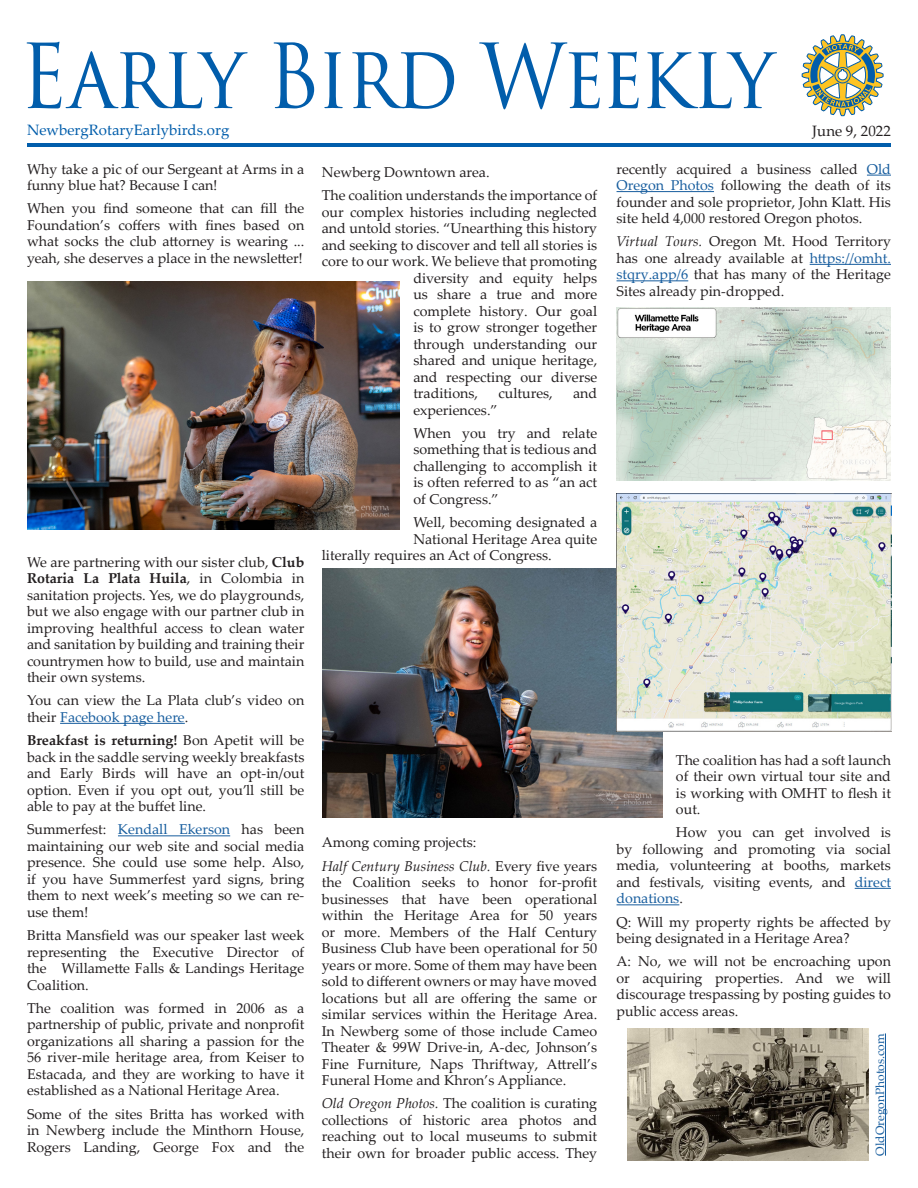
<style>
.page{position:relative;width:918px;height:1188px;background:#fff}
.page>*{position:absolute;margin:0;border:0;box-sizing:border-box;transform-origin:0 0}
.t1{font:87.15px "Trajan Pro 3";letter-spacing:-.045em;color:#015dab;scale:.9 1}
.t2{font:15px "Palatino Linotype";color:#015dab}
.t3{font:15px "Palatino Linotype";color:#231f20}
.t4{font:14.25px/16.5px "Palatino Linotype";color:#231f20;text-align:justify}
.t5{font:12px "Palatino Linotype";color:#175d9e}
.s1{font-weight:700}
.s2{color:#175d9e}
.s3{font-style:italic}
</style>
<div class="page">
<hr style="left:27px;top:143px;width:864px;height:4px;background:#015dab">
<hr style="left:60px;top:723px;width:125px;height:1px;background:#175d9e">
<hr style="left:118px;top:835px;width:112px;height:1px;background:#175d9e">
<svg style="left:867px;top:175px;width:24px;height:1px"></svg>
<hr style="left:617px;top:191px;width:97px;height:1px;background:#175d9e">
<hr style="left:810px;top:264px;width:81px;height:1px;background:#175d9e">
<hr style="left:617px;top:280px;width:71px;height:1px;background:#175d9e">
<hr style="left:855px;top:888px;width:36px;height:1px;background:#175d9e">
<hr style="left:617px;top:904px;width:62px;height:1px;background:#175d9e">
<svg style="left:802px;top:34px;width:82px;height:82px"></svg>
<img style="left:27px;top:282px;width:373px;height:248px">
<img style="left:323px;top:568px;width:339px;height:250px">
<img style="left:616px;top:308px;width:275px;height:173px">
<img style="left:617px;top:494px;width:274px;height:238px">
<img style="left:628px;top:1028px;width:241px;height:133px">
<hr style="left:885px;top:1033px;width:1px;height:123px;background:#175d9e">
<p class="t1" style="left:20px;top:17px;width:840px">Early Bird Weekly</p>
<p class="t2" style="left:27px;top:119px;width:204px">NewbergRotaryEarlybirds.org</p>
<p class="t3" style="left:812px;top:121px;width:80px">June 9, 2022</p>
<p class="t4" style="left:27px;top:160px;width:279px">Why take a pic of our Sergeant at Arms in a funny blue hat? Because I can!</p>
<p class="t4" style="left:27px;top:200px;width:279px">When you find someone that can fill the Foundation’s coffers with fines based on what socks the club attorney is wearing ... yeah, she deserves a place in the newsletter!</p>
<p class="t4" style="left:27px;top:553px;width:279px">We are partnering with our sister club, <span class="s1">Club Rotaria La Plata Huila</span>, in Colombia in sanitation projects. Yes, we do playgrounds, but we also engage with our partner club in improving healthful access to clean water and sanitation by building and training their countrymen how to build, use and maintain their own systems.</p>
<p class="t4" style="left:27px;top:692px;width:279px">You can view the La Plata club’s video on their <span class="s2">Facebook page here</span>.</p>
<p class="t4" style="left:27px;top:732px;width:279px"><span class="s1">Breakfast is returning!</span> Bon Apetit will be back in the saddle serving weekly breakfasts and Early Birds will have an opt-in/out option. Even if you opt out, you’ll still be able to pay at the buffet line.</p>
<p class="t4" style="left:27px;top:821px;width:279px">Summerfest: <span class="s2">Kendall Ekerson</span> has been maintaining our web site and social media presence. She could use some help. Also, if you have Summerfest yard signs, bring them to next week’s meeting so we can re&shy;use them!</p>
<p class="t4" style="left:27px;top:927px;width:279px">Britta Mansfield was our speaker last week representing the Executive Director of the Willamette Falls &amp; Landings Heritage Coalition.</p>
<p class="t4" style="left:27px;top:999px;width:279px">The coalition was formed in 2006 as a partnership of public, private and nonprofit organizations all sharing a passion for the 56 river-mile heritage area, from Keiser to Estacada, and they are working to have it established as a National Heritage Area.</p>
<p class="t4" style="left:27px;top:1105px;width:279px">Some of the sites Britta has worked with in Newberg include the Minthorn House, Rogers Landing, George Fox and the</p>
<p class="t4" style="left:322px;top:163px;width:169px">Newberg Downtown area.</p>
<p class="t4" style="left:322px;top:186px;width:277px">The coalition understands the importance of</p>
<p class="t4" style="left:322px;top:203px;width:277px">our complex histories including neglected</p>
<p class="t4" style="left:322px;top:219px;width:277px">and untold stories. “Unearthing this history</p>
<p class="t4" style="left:322px;top:236px;width:277px">and seeking to discover and tell all stories is</p>
<p class="t4" style="left:322px;top:252px;width:277px">core to our work. We believe that promoting</p>
<p class="t4" style="left:413px;top:269px;width:185px">diversity and equity helps</p>
<p class="t4" style="left:413px;top:285px;width:185px">us share a true and more</p>
<p class="t4" style="left:413px;top:302px;width:185px">complete history. Our goal</p>
<p class="t4" style="left:413px;top:318px;width:185px">is to grow stronger together</p>
<p class="t4" style="left:413px;top:335px;width:185px">through understanding our</p>
<p class="t4" style="left:413px;top:351px;width:185px">shared and unique heritage,</p>
<p class="t4" style="left:413px;top:368px;width:185px">and respecting our diverse</p>
<p class="t4" style="left:413px;top:384px;width:66px">traditions,</p>
<p class="t4" style="left:498px;top:384px;width:56px">cultures,</p>
<p class="t4" style="left:573px;top:384px;width:26px">and</p>
<p class="t4" style="left:413px;top:401px;width:86px">experiences.”</p>
<p class="t4" style="left:413px;top:424px;width:185px">When you try and relate something that is tedious and challenging to accomplish it is often referred to as “an act of Congress.”</p>
<p class="t4" style="left:413px;top:513px;width:185px">Well, becoming designated a</p>
<p class="t4" style="left:413px;top:530px;width:185px">National Heritage Area quite</p>
<p class="t4" style="left:322px;top:546px;width:231px">literally requires an Act of Congress.</p>
<p class="t4" style="left:322px;top:834px;width:156px">Among coming projects:</p>
<p class="t4" style="left:322px;top:857px;width:277px"><span class="s3">Half Century Business Club.</span> Every five years the Coalition seeks to honor for-profit businesses that have been operational within the Heritage Area for 50 years or more. Members of the Half Century Business Club have been operational for 50 years or more. Some of them may have been sold to different owners or may have moved locations but all are offering the same or similar services within the Heritage Area.<br>In Newberg some of those include Cameo Theater &amp; 99W Drive-in, A-dec, Johnson’s Fine Furniture, Naps Thriftway, Attrell’s Funeral Home and Khron’s Appliance.</p>
<p class="t4" style="left:322px;top:1095px;width:277px"><span class="s3">Old Oregon Photos.</span> The coalition is curating collections of historic area photos and reaching out to local museums to submit their own for broader public access. They</p>
<p class="t4" style="left:617px;top:160px;width:276px">recently acquired a business called <span class="s2">Old Oregon Photos</span> following the death of its founder and sole proprietor, John Klatt. His site held 4,000 restored Oregon photos.</p>
<p class="t4" style="left:617px;top:233px;width:276px"><span class="s3">Virtual Tours.</span> Oregon Mt. Hood Territory has one already available at <span class="s2">https://omht. stqry.app/6</span> that has many of the Heritage Sites already pin-dropped.</p>
<p class="t4" style="left:676px;top:751px;width:217px">The coalition has had a soft launch of their own virtual tour site and is working with OMHT to flesh it out.</p>
<p class="t4" style="left:617px;top:824px;width:276px;text-indent:59px">How you can get involved is by following and promoting via social media, volunteering at booths, markets and festivals, visiting events, and <span class="s2">direct donations</span>.</p>
<p class="t4" style="left:617px;top:913px;width:276px">Q: Will my property rights be affected by being designated in a Heritage Area?</p>
<p class="t4" style="left:617px;top:953px;width:276px">A: No, we will not be encroaching upon or acquiring properties. And we will discourage trespassing by posting guides to public access areas.</p>
<p class="t5" style="left:872px;top:1156px;width:124px;rotate:-90deg">OldOregonPhotos.com</p>
</div>
